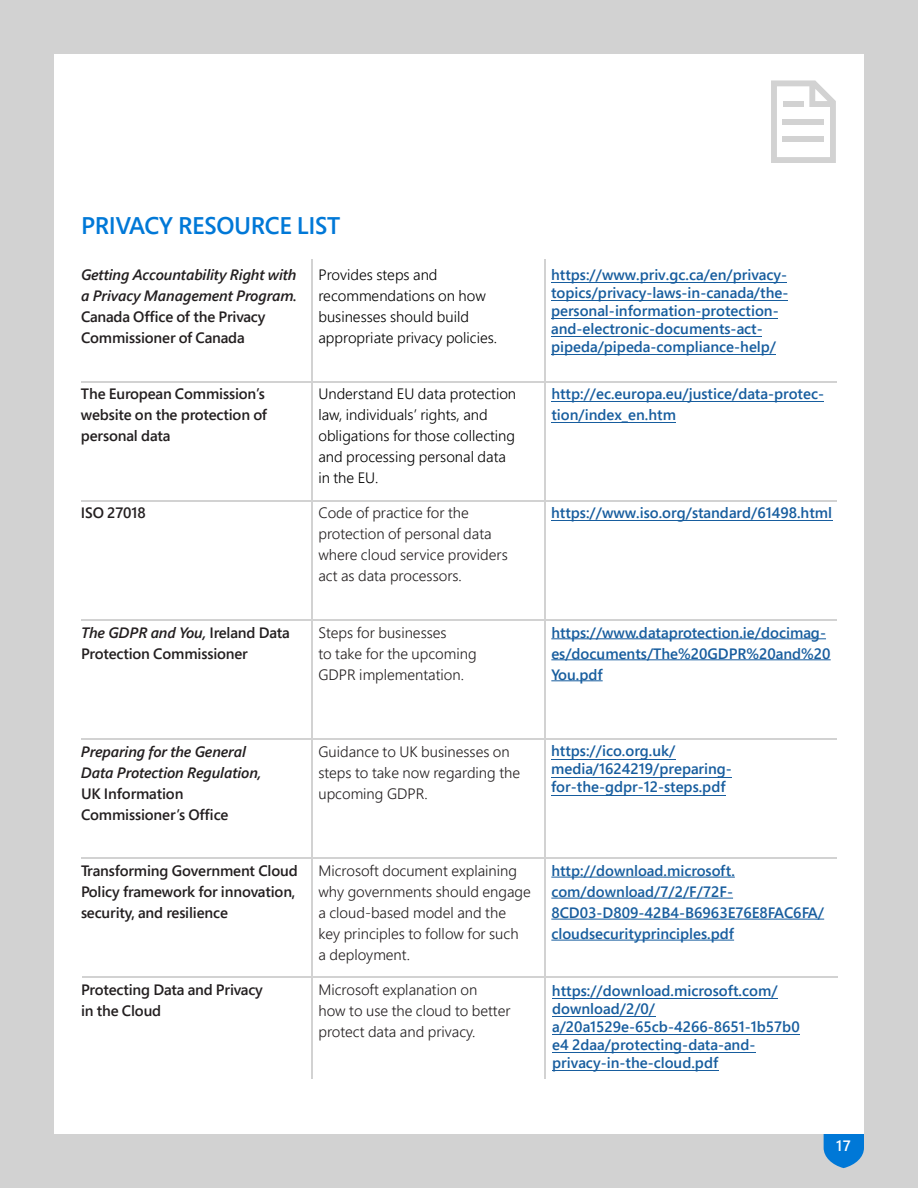
<style>
.page{position:relative;width:918px;height:1188px;background:#d2d2d2}
.page>*{position:absolute;margin:0;border:0;box-sizing:border-box;transform-origin:0 0}
.subheads{font:600 24px "Segoe Pro";letter-spacing:-.01em;color:#0078d7}
.t1{font:600 15px/18px "Segoe Pro";color:#175d9e}
.t2{font:300 15px/21px "Segoe Pro";color:#231f20}
.t3{font:600 15px/21px "Segoe Pro";letter-spacing:-.01em;color:#231f20}
.t4{font:300 15px/21px "Segoe Pro";color:#000}
.t5{font:italic 600 15px/21px "Segoe Pro";letter-spacing:-.01em;color:#231f20}
.t6{font:600 15px "Segoe Pro";color:#fff}
.s1{font-style:normal}
.s2{font-style:italic}
</style>
<div class="page">
<div style="left:54px;top:54px;width:810px;height:1080px;background:#fff"></div>
<svg style="left:824px;top:1134px;width:40px;height:34px"></svg>
<svg style="left:771px;top:80px;width:65px;height:83px"></svg>
<div style="left:783px;top:101px;width:20px;height:6px;background:#d2d2d2"></div>
<div style="left:783px;top:119px;width:41px;height:6px;background:#d2d2d2"></div>
<div style="left:783px;top:136px;width:41px;height:6px;background:#d2d2d2"></div>
<hr style="left:311px;top:259px;width:2px;height:819px;background:#d2d2d2">
<hr style="left:544px;top:259px;width:2px;height:819px;background:#d2d2d2">
<hr style="left:81px;top:500px;width:756px;height:2px;background:#d2d2d2">
<hr style="left:81px;top:619px;width:756px;height:2px;background:#d2d2d2">
<hr style="left:81px;top:738px;width:756px;height:2px;background:#d2d2d2">
<hr style="left:81px;top:857px;width:756px;height:2px;background:#d2d2d2">
<hr style="left:551px;top:638px;width:275px;height:1px;background:#175d9e">
<hr style="left:551px;top:659px;width:280px;height:1px;background:#175d9e">
<hr style="left:551px;top:680px;width:52px;height:1px;background:#175d9e">
<hr style="left:551px;top:877px;width:184px;height:1px;background:#175d9e">
<hr style="left:551px;top:898px;width:182px;height:1px;background:#175d9e">
<hr style="left:551px;top:919px;width:273px;height:1px;background:#175d9e">
<hr style="left:551px;top:940px;width:183px;height:1px;background:#175d9e">
<hr style="left:82px;top:976px;width:756px;height:2px;background:#d2d2d2">
<hr style="left:81px;top:381px;width:756px;height:2px;background:#d2d2d2">
<hr style="left:551px;top:759px;width:125px;height:1px;background:#175d9e">
<hr style="left:551px;top:777px;width:181px;height:1px;background:#175d9e">
<hr style="left:551px;top:795px;width:175px;height:1px;background:#175d9e">
<hr style="left:552px;top:998px;width:226px;height:1px;background:#175d9e">
<hr style="left:552px;top:1016px;width:103px;height:1px;background:#175d9e">
<hr style="left:552px;top:1034px;width:248px;height:1px;background:#175d9e">
<hr style="left:552px;top:1052px;width:204px;height:1px;background:#175d9e">
<hr style="left:552px;top:1070px;width:166px;height:1px;background:#175d9e">
<hr style="left:551px;top:282px;width:236px;height:1px;background:#175d9e">
<hr style="left:551px;top:300px;width:237px;height:1px;background:#175d9e">
<hr style="left:551px;top:318px;width:227px;height:1px;background:#175d9e">
<hr style="left:551px;top:336px;width:211px;height:1px;background:#175d9e">
<hr style="left:551px;top:354px;width:225px;height:1px;background:#175d9e">
<hr style="left:551px;top:521px;width:281px;height:1px;background:#175d9e">
<hr style="left:551px;top:401px;width:273px;height:1px;background:#175d9e">
<hr style="left:551px;top:422px;width:125px;height:1px;background:#175d9e">
<p class="subheads" style="left:81px;top:209px;width:261px">PRIVACY RESOURCE LIST</p>
<p class="t5" style="left:81px;top:264px;width:218px">Getting Accountability Right with a Privacy Management Program.<br><span class="s1">Canada Office of the Privacy<br>Commissioner of Canada</span></p>
<p class="t4" style="left:318px;top:264px;width:180px">Provides steps and recommendations on how businesses should build appropriate privacy policies.</p>
<p class="t1" style="left:551px;top:266px;width:239px">https://www.priv.gc.ca/en/privacy&shy;topics/privacy-laws-in-canada/the&shy;personal-information-protection&shy;and-electronic-documents-act&shy;pipeda/pipeda-compliance-help/</p>
<p class="t3" style="left:81px;top:383px;width:187px">The European Commission’s website on the protection of personal data</p>
<p class="t4" style="left:318px;top:383px;width:199px">Understand EU data protection law, individuals’ rights, and obligations for those collecting and processing personal data in the EU.</p>
<p class="t1" style="left:551px;top:383px;width:274px;line-height:21px">http://ec.europa.eu/justice/data-protec&shy;tion/index_en.htm</p>
<p class="t3" style="left:81px;top:502px;width:66px">ISO 27018</p>
<p class="t2" style="left:318px;top:502px;width:191px">Code of practice for the protection of personal data where cloud service providers act as data processors.</p>
<p class="t1" style="left:551px;top:504px;width:283px">https://www.iso.org/standard/61498.html</p>
<p class="t3" style="left:81px;top:621px;width:210px"><span class="s2">The GDPR and You,</span> Ireland Data<br>Protection Commissioner</p>
<p class="t2" style="left:318px;top:621px;width:160px">Steps for businesses<br>to take for the upcoming<br>GDPR implementation.</p>
<p class="t1" style="left:551px;top:621px;width:281px;line-height:21px">https://www.dataprotection.ie/docimag&shy;es/documents/The%20GDPR%20and%20<br>You.pdf</p>
<p class="t5" style="left:81px;top:740px;width:182px">Preparing for the General<br>Data Protection Regulation,<br><span class="s1">UK Information<br>Commissioner’s Office</span></p>
<p class="t2" style="left:318px;top:740px;width:203px">Guidance to UK businesses on steps to take now regarding the upcoming GDPR.</p>
<p class="t1" style="left:551px;top:742px;width:182px">https://ico.org.uk/ media/1624219/preparing&shy;for-the-gdpr-12-steps.pdf</p>
<p class="t3" style="left:81px;top:860px;width:218px">Transforming Government Cloud<br>Policy framework for innovation, security, and resilience</p>
<p class="t2" style="left:318px;top:860px;width:214px">Microsoft document explaining why governments should engage a cloud-based model and the key principles to follow for such<br>a deployment.</p>
<p class="t1" style="left:551px;top:860px;width:274px;line-height:21px">http://download.microsoft. com/download/7/2/F/72F-<br>8CD03-D809-42B4-B6963E76E8FAC6FA/ cloudsecurityprinciples.pdf</p>
<p class="t3" style="left:81px;top:979px;width:183px">Protecting Data and Privacy in the Cloud</p>
<p class="t2" style="left:318px;top:979px;width:194px">Microsoft explanation on<br>how to use the cloud to better protect data and privacy.</p>
<p class="t1" style="left:552px;top:981px;width:249px">https://download.microsoft.com/ download/2/0/ a/20a1529e-65cb-4266-8651-1b57b0 e4 2daa/protecting-data-and&shy;privacy-in-the-cloud.pdf</p>
<p class="t6" style="left:836px;top:1136px;width:16px">17</p>
</div>
